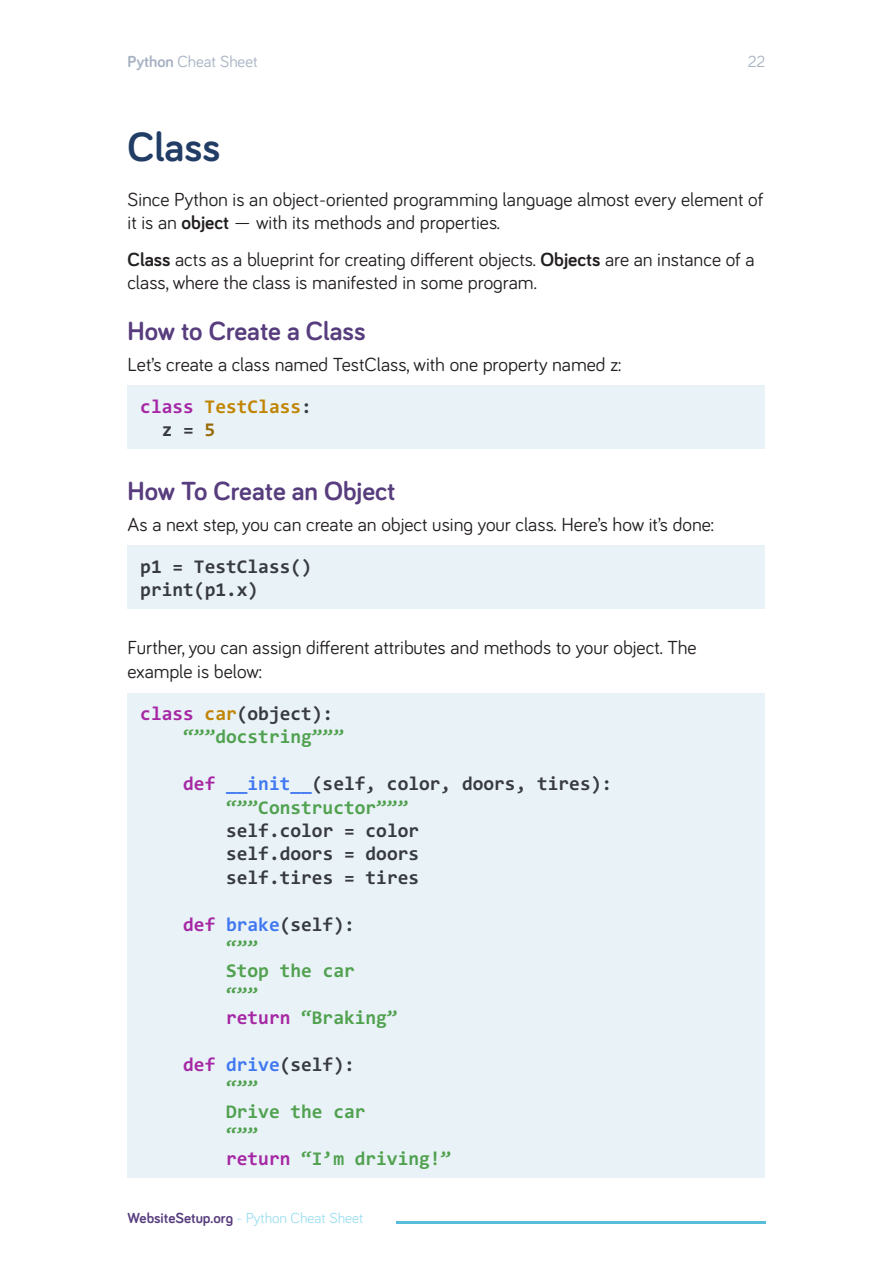
<style>
.page{position:relative;width:893px;height:1263px;background:#fff}
.page>*{position:absolute;margin:0;border:0;box-sizing:border-box;transform-origin:0 0}
.Heading_1{font:700 42px "Bariol";color:#213d66}
.Heading_2{font:700 27px "Bariol";color:#573d7d}
.Body_1_-_big_space{font:19.5px/23.4px "Bariol";color:#231f20}
.t1{font:700 19.5px/23.4px "Consolas";color:#50a14f}
.t2{font:700 19.5px/23.4px "Consolas";color:#383a42}
.t3{font:700 19.5px/23.4px "Consolas";color:#c18401}
.t4{font:16.5px "Bariol";color:#a6b1c2}
.t5{font:15px "Bariol";color:#9ddff1}
.s1{font-weight:700}
.s2{color:#a626a4}
.s3{color:#383a42}
.s4{color:#986801}
.s5{color:#c18401}
.s6{color:#4078f2}
.s7{color:#50a14f}
.s8{font-weight:700;color:#573d7d}
</style>
<div class="page">
<div style="left:128px;top:386px;width:637px;height:63px;background:#e8f2f7"></div>
<div style="left:128px;top:693px;width:637px;height:484px;background:#e8f2f7"></div>
<div style="left:128px;top:545px;width:637px;height:64px;background:#e8f2f7"></div>
<hr style="left:396px;top:1221px;width:369px;height:2px;background:#57bddb">
<p class="t4" style="left:128px;top:51px;width:132px"><span class="s1">Python</span> Cheat Sheet</p>
<p class="t4" style="left:748px;top:51px;width:19px">22</p>
<p class="Heading_1" style="left:128px;top:118px;width:94px">Class</p>
<p class="Body_1_-_big_space" style="left:128px;top:187px;width:637px">Since Python is an object-oriented programming language almost every element of it is an <span class="s1">object</span> — with its methods and properties.</p>
<p class="Body_1_-_big_space" style="left:128px;top:246px;width:629px"><span class="s1">Class</span> acts as a blueprint for creating different objects. <span class="s1">Objects</span> are an instance of a class, where the class is manifested in some program.</p>
<p class="Heading_2" style="left:128px;top:313px;width:239px">How to Create a Class</p>
<p class="Body_1_-_big_space" style="left:128px;top:351px;width:495px">Let’s create a class named TestClass, with one property named z:</p>
<p class="t3" style="left:162px;top:394px;width:152px;text-indent:-21px"><span class="s2">class</span> TestClass<span class="s3">: z =</span> <span class="s4">5</span></p>
<p class="Heading_2" style="left:128px;top:473px;width:269px">How To Create an Object</p>
<p class="Body_1_-_big_space" style="left:128px;top:511px;width:588px">As a next step, you can create an object using your class. Here’s how it’s done:</p>
<p class="t2" style="left:140px;top:554px;width:173px">p1 = TestClass() print(p1.x)</p>
<p class="Body_1_-_big_space" style="left:128px;top:635px;width:571px">Further, you can assign different attributes and methods to your object. The example is below:</p>
<p class="t1" style="left:183px;top:701px;width:162px;text-indent:-43px"><span class="s2">class</span> <span class="s5">car</span><span class="s3">(object): </span>“””docstring”””</p>
<p class="t2" style="left:226px;top:771px;width:388px;text-indent:-43px"><span class="s2">def</span> <span class="s6">__init__</span>(self, color, doors, tires): <span class="s7">“””Constructor”””<br></span>self.color = color<br>self.doors = doors<br>self.tires = tires</p>
<p class="t1" style="left:226px;top:912px;width:173px;text-indent:-43px"><span class="s2">def</span> <span class="s6">brake</span><span class="s3">(self):<br></span>“””<br>Stop the car<br>“””<br><span class="s2">return</span> “Braking”</p>
<p class="t1" style="left:226px;top:1052px;width:227px;text-indent:-43px"><span class="s2">def</span> <span class="s6">drive</span><span class="s3">(self):<br></span>“””<br>Drive the car<br>“””<br><span class="s2">return</span> “I’m driving!”</p>
<p class="t5" style="left:128px;top:1208px;width:237px"><span class="s8">WebsiteSetup.org</span> - Python Cheat Sheet</p>
</div>
